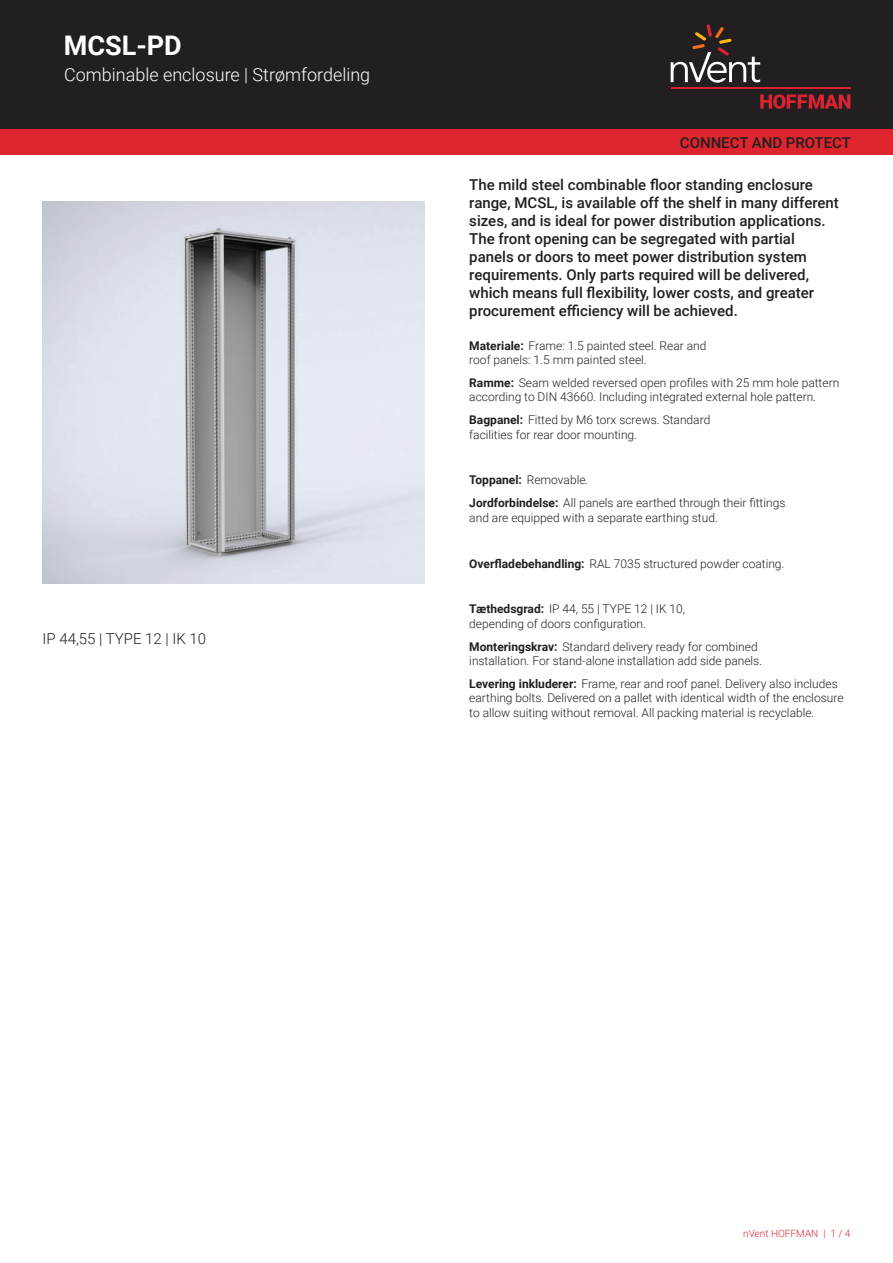
<style>
.page{position:relative;width:893px;height:1263px;background:#fff}
.page>*{position:absolute;margin:0;border:0;box-sizing:border-box;transform-origin:0 0}
.t1{font:700 27px "Roboto";color:#fff}
.t2{font:300 18px "Roboto";color:#fff}
.t3{font:500 15px/18px "Roboto";color:#231f20}
.t4{font:300 15px "Roboto";color:#231f20}
.t5{font:300 12px/14.4px "Roboto";color:#231f20}
.t6{font:300 10.05px "Roboto";color:#de252e}
.s1{font-weight:700}
</style>
<div class="page">
<div style="left:0;top:0;width:893px;height:129px;background:#231f20"></div>
<svg style="left:760px;top:94px;width:90px;height:15px"></svg>
<hr style="left:671px;top:88px;width:179px;height:1px;background:#db2230">
<svg style="left:671px;top:24px;width:89px;height:59px"></svg>
<div style="left:0;top:129px;width:893px;height:26px;background:#de252e"></div>
<img style="left:43px;top:202px;width:381px;height:382px">
<h1 class="t1" style="left:64px;top:27px;width:119px">MCSL-PD</h1>
<h2 class="t2" style="left:64px;top:62px;width:308px">Combinable enclosure | Strømfordeling</h2>
<p class="t4" style="left:43px;top:628px;width:165px">IP 44,55 | TYPE 12 | IK 10</p>
<p class="t3" style="left:680px;top:133px;width:173px">CONNECT AND PROTECT</p>
<p class="t3" style="left:469px;top:175px;width:371px">The mild steel combinable floor standing enclosure range, MCSL, is available off the shelf in many different sizes, and is ideal for power distribution applications.<br>The front opening can be segregated with partial panels or doors to meet power distribution system requirements. Only parts required will be delivered, which means full flexibility, lower costs, and greater procurement efficiency will be achieved.</p>
<p class="t5" style="left:469px;top:338px;width:239px"><span class="s1">Materiale:</span> Frame: 1.5 painted steel. Rear and roof panels: 1.5 mm painted steel.</p>
<p class="t5" style="left:469px;top:375px;width:371px"><span class="s1">Ramme:</span> Seam welded reversed open profiles with 25 mm hole pattern according to DIN 43660. Including integrated external hole pattern.</p>
<p class="t5" style="left:469px;top:412px;width:243px"><span class="s1">Bagpanel:</span> Fitted by M6 torx screws. Standard facilities for rear door mounting.</p>
<p class="t5" style="left:469px;top:468px;width:318px;line-height:23px"><span class="s1">Toppanel:</span> Removable.<br><span class="s1">Jordforbindelse:</span> All panels are earthed through their fittings</p>
<p class="t5" style="left:469px;top:510px;width:250px">and are equipped with a separate earthing stud.</p>
<p class="t5" style="left:469px;top:556px;width:317px"><span class="s1">Overfladebehandling:</span> RAL 7035 structured powder coating.</p>
<p class="t5" style="left:469px;top:601px;width:217px"><span class="s1">Tæthedsgrad:</span> IP 44, 55 | TYPE 12 | IK 10, depending of doors configuration.</p>
<p class="t5" style="left:469px;top:639px;width:294px"><span class="s1">Monteringskrav:</span> Standard delivery ready for combined installation. For stand-alone installation add side panels.</p>
<p class="t5" style="left:469px;top:676px;width:376px"><span class="s1">Levering inkluderer:</span> Frame, rear and roof panel. Delivery also includes earthing bolts. Delivered on a pallet with identical width of the enclosure to allow suiting without removal. All packing material is recyclable.</p>
<p class="t6" style="left:743px;top:1226px;width:109px">nVent HOFFMAN | 1 / 4</p>
</div>
